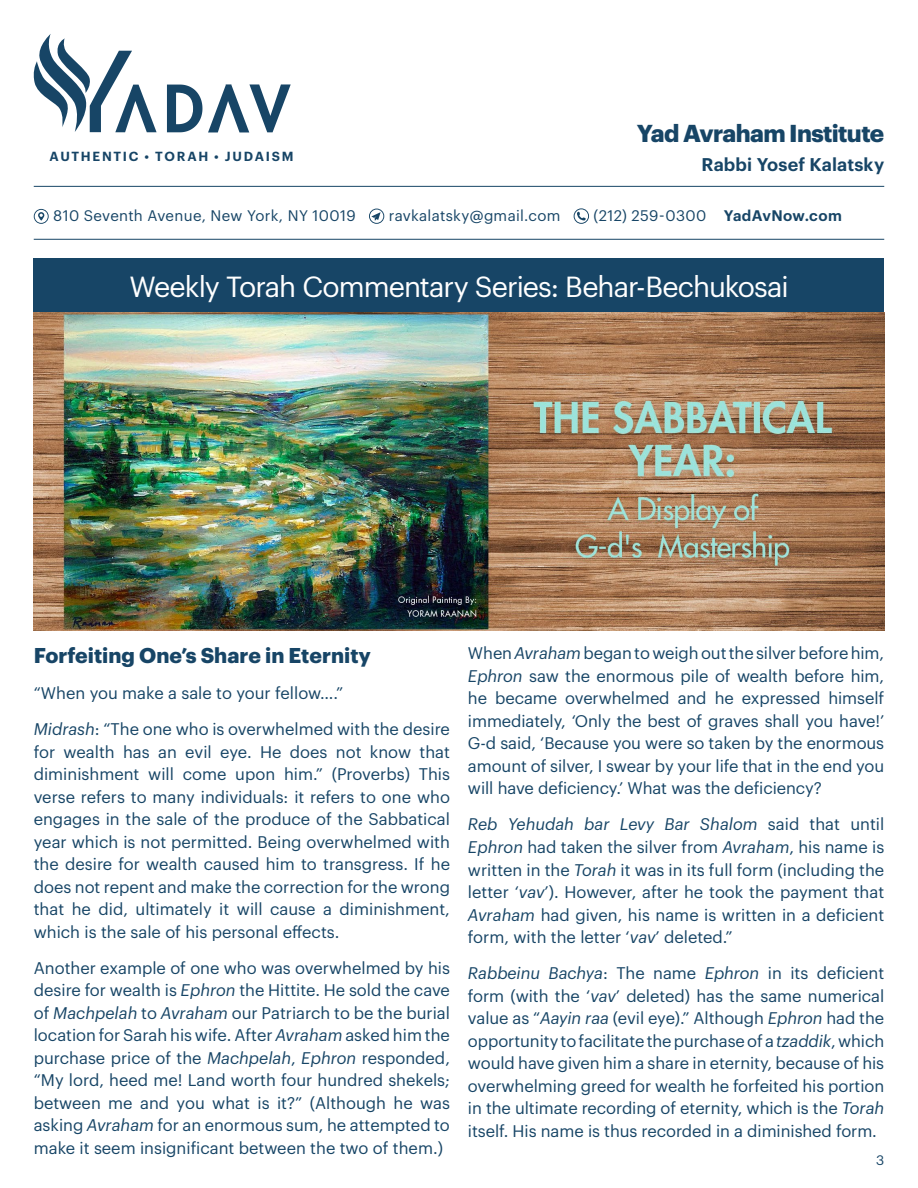
<style>
.page{position:relative;width:918px;height:1188px;background:#fff}
.page>*{position:absolute;margin:0;border:0;box-sizing:border-box;transform-origin:0 0}
.t1{font:28.5px "Graphik";letter-spacing:-.035em;color:#fff}
.t2{font:700 24px "Graphik";letter-spacing:-.025em;color:#174566}
.t3{font:700 21px "Graphik";color:#174566}
.t4{font:600 18px "Graphik";letter-spacing:.01em;color:#174566}
.t5{font:16.5px/22.5px "Graphik";color:#174566;text-align:justify}
.t6{font:15px "Graphik";letter-spacing:.02em;color:#174566}
.t7{font:13.5px "Graphik";color:#174566}
.t8{font:600 12.9px "Graphik";letter-spacing:.135em;color:#174566}
.s1{font-weight:600}
.s2{font-style:italic}
</style>
<div class="page">
<img style="left:34px;top:312px;width:850px;height:319px">
<svg style="left:167px;top:85px;width:35px;height:47px"></svg>
<svg style="left:208px;top:84px;width:83px;height:48px"></svg>
<svg style="left:33px;top:34px;width:124px;height:98px"></svg>
<div style="left:34px;top:258px;width:850px;height:54px;background:#174566"></div>
<svg style="left:34px;top:209px;width:15px;height:15px"></svg>
<svg style="left:369px;top:209px;width:15px;height:15px"></svg>
<svg style="left:574px;top:208px;width:15px;height:16px"></svg>
<hr style="left:34px;top:186px;width:850px;height:1px;background:#174566">
<hr style="left:34px;top:239px;width:850px;height:1px;background:#174566">
<p class="t8" style="left:50px;top:146px;width:245px">AUTHENTIC • TORAH • JUDAISM</p>
<h2 class="t2" style="left:637px;top:115px;width:249px">Yad Avraham Institute</h2>
<p class="t4" style="left:702px;top:151px;width:184px">Rabbi Yosef Kalatsky</p>
<p class="t6" style="left:53px;top:204px;width:304px">810 Seventh Avenue, New York, NY 10019</p>
<p class="t6" style="left:389px;top:204px;width:173px">ravkalatsky@gmail.com</p>
<p class="t6" style="left:594px;top:204px;width:250px">(212) 259-0300 <span class="s1">YadAvNow.com</span></p>
<h1 class="t1" style="left:129px;top:265px;width:661px">Weekly Torah Commentary Series: Behar-Bechukosai</h1>
<p class="t3" style="left:34px;top:639px;width:339px">Forfeiting One’s Share in Eternity</p>
<p class="t5" style="left:34px;top:674px;width:418px;line-height:36px">“When you make a sale to your fellow….”<br><span class="s2">Midrash</span>: “The one who is overwhelmed with the desire</p>
<p class="t5" style="left:34px;top:739px;width:418px">for wealth has an evil eye. He does not know that diminishment will come upon him.” (Proverbs) This verse refers to many individuals: it refers to one who engages in the sale of the produce of the Sabbatical year which is not permitted. Being overwhelmed with the desire for wealth caused him to transgress. If he does not repent and make the correction for the wrong that he did, ultimately it will cause a diminishment, which is the sale of his personal effects.</p>
<p class="t5" style="left:34px;top:955px;width:418px">Another example of one who was overwhelmed by his desire for wealth is <span class="s2">Ephron</span> the Hittite. He sold the cave of <span class="s2">Machpelah</span> to <span class="s2">Avraham</span> our Patriarch to be the burial location for Sarah his wife. After <span class="s2">Avraham</span> asked him the purchase price of the <span class="s2">Machpelah</span>, <span class="s2">Ephron</span> responded, “My lord, heed me! Land worth four hundred shekels; between me and you what is it?” (Although he was asking <span class="s2">Avraham</span> for an enormous sum, he attempted to make it seem insignificant between the two of them.)</p>
<p class="t5" style="left:468px;top:641px;width:418px">When <span class="s2">Avraham</span> began to weigh out the silver before him, <span class="s2">Ephron</span> saw the enormous pile of wealth before him, he became overwhelmed and he expressed himself immediately, ‘Only the best of graves shall you have!’ G-d said, ‘Because you were so taken by the enormous amount of silver, I swear by your life that in the end you will have deficiency.’ What was the deficiency?</p>
<p class="t5" style="left:468px;top:812px;width:418px"><span class="s2">Reb Yehudah bar Levy Bar Shalom</span> said that until <span class="s2">Ephron</span> had taken the silver from <span class="s2">Avraham</span>, his name is written in the <span class="s2">Torah</span> it was in its full form (including the letter ‘<span class="s2">vav</span>’). However, after he took the payment that <span class="s2">Avraham</span> had given, his name is written in a deficient form, with the letter ‘<span class="s2">vav</span>’ deleted.”</p>
<p class="t5" style="left:468px;top:960px;width:418px"><span class="s2">Rabbeinu Bachya</span>: The name <span class="s2">Ephron</span> in its deficient form (with the ‘<span class="s2">vav</span>’ deleted) has the same numerical value as “<span class="s2">Aayin raa</span> (evil eye).” Although <span class="s2">Ephron</span> had the opportunity to facilitate the purchase of a <span class="s2">tzaddik</span>, which would have given him a share in eternity, because of his overwhelming greed for wealth he forfeited his portion in the ultimate recording of eternity, which is the <span class="s2">Torah </span>itself. His name is thus recorded in a diminished form.</p>
<p class="t7" style="left:876px;top:1150px;width:10px">3</p>
</div>
